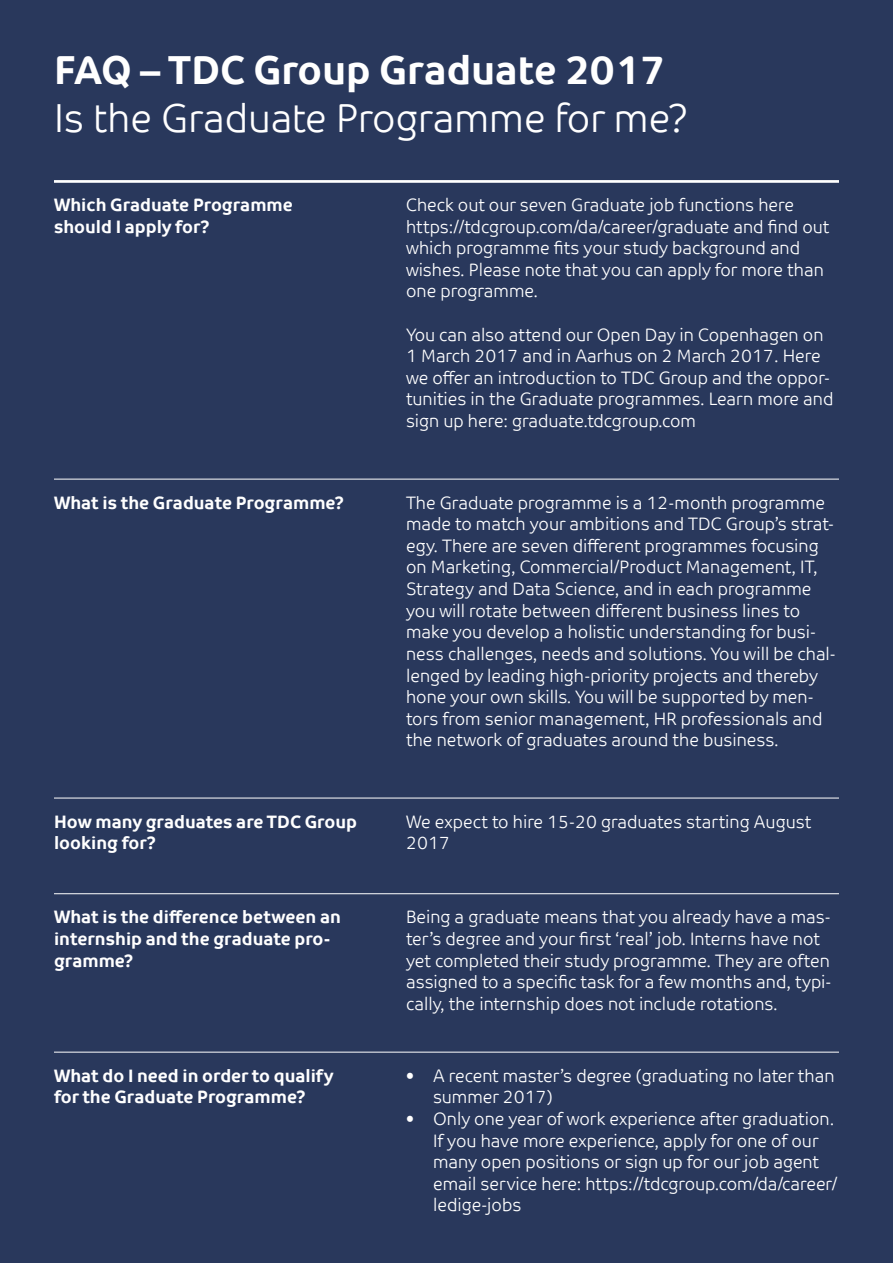
<style>
.page{position:relative;width:893px;height:1263px;background:#29385c}
.page>*{position:absolute;margin:0;border:0;box-sizing:border-box;transform-origin:0 0}
.t1{font:40.5px "TDC Light";color:#fff}
.t2{font:700 40.5px "TDC";color:#fff}
.t3{font:18px/21.6px "TDC Light";color:#fff}
.t4{font:700 18px/21.6px "TDC";color:#fff}
</style>
<div class="page">
<hr style="left:54px;top:180px;width:785px;height:3px;background:#fff">
<hr style="left:54px;top:479px;width:785px;height:1px;background:#fff">
<hr style="left:54px;top:798px;width:785px;height:1px;background:#fff">
<hr style="left:54px;top:893px;width:785px;height:1px;background:#fff">
<hr style="left:54px;top:1052px;width:785px;height:1px;background:#fff">
<p class="t2" style="left:54px;top:45px;width:613px">FAQ – TDC Group Graduate 2017</p>
<p class="t1" style="left:54px;top:95px;width:636px">Is the Graduate Programme for me?</p>
<p class="t4" style="left:54px;top:194px;width:240px">Which Graduate Programme should I apply for?</p>
<p class="t3" style="left:406px;top:194px;width:425px">Check out our seven Graduate job functions here https://tdcgroup.com/da/career/graduate and find out which programme fits your study background and wishes. Please note that you can apply for more than one programme.</p>
<p class="t3" style="left:406px;top:324px;width:429px">You can also attend our Open Day in Copenhagen on 1 March 2017 and in Aarhus on 2 March 2017. Here we offer an introduction to TDC Group and the oppor&shy;tunities in the Graduate programmes. Learn more and sign up here: graduate.tdcgroup.com</p>
<p class="t4" style="left:54px;top:491px;width:291px">What is the Graduate Programme?</p>
<p class="t3" style="left:406px;top:492px;width:431px">The Graduate programme is a 12-month programme made to match your ambitions and TDC Group’s strat&shy;egy. There are seven different programmes focusing on Marketing, Commercial/Product Management, IT, Strategy and Data Science, and in each programme you will rotate between different business lines to make you develop a holistic understanding for busi&shy;ness challenges, needs and solutions. You will be chal&shy;lenged by leading high-priority projects and thereby hone your own skills. You will be supported by men&shy;tors from senior management, HR professionals and the network of graduates around the business.</p>
<p class="t4" style="left:54px;top:810px;width:304px">How many graduates are TDC Group looking for?</p>
<p class="t3" style="left:406px;top:811px;width:406px">We expect to hire 15-20 graduates starting August<br>2017</p>
<p class="t4" style="left:54px;top:906px;width:288px">What is the difference between an internship and the graduate pro&shy;gramme?</p>
<p class="t3" style="left:406px;top:906px;width:427px">Being a graduate means that you already have a mas&shy;ter’s degree and your first ‘real’ job. Interns have not yet completed their study programme. They are often assigned to a specific task for a few months and, typi&shy;cally, the internship does not include rotations.</p>
<p class="t4" style="left:54px;top:1064px;width:281px">What do I need in order to qualify for the Graduate Programme?</p>
<p class="t3" style="left:433px;top:1065px;width:403px;text-indent:-27px">• A recent master’s degree (graduating no later than summer 2017)</p>
<p class="t3" style="left:433px;top:1108px;width:406px;text-indent:-27px">• Only one year of work experience after graduation.<br>If you have more experience, apply for one of our many open positions or sign up for our job agent email service here: https://tdcgroup.com/da/career/ ledige-jobs</p>
</div>
